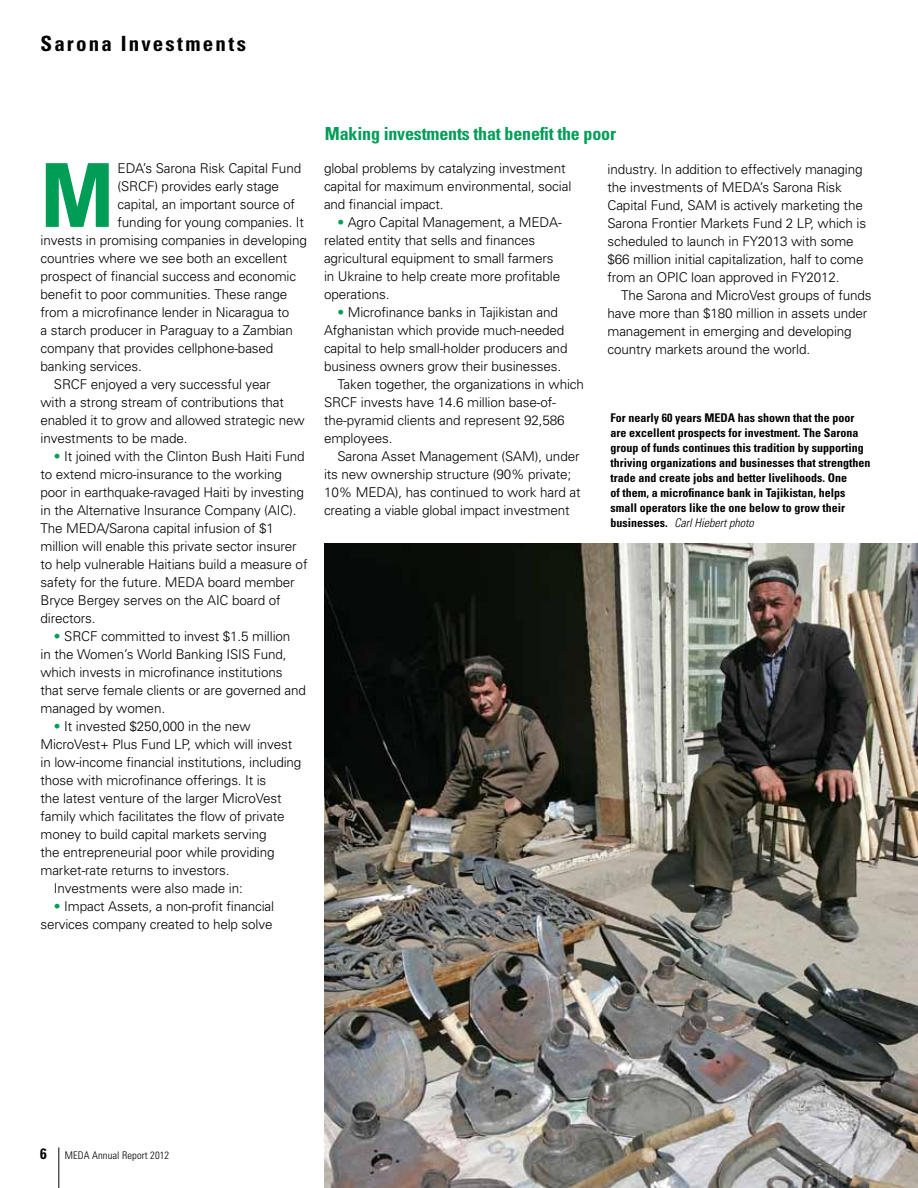
<style>
.page{position:relative;width:918px;height:1188px;background:#fff}
.page>*{position:absolute;margin:0;border:0;box-sizing:border-box;transform-origin:0 0}
.t1{font:700 condensed 88.35px "Univers";color:#009d57}
.t2{font:700 condensed 21px "Univers";letter-spacing:.105em;color:#000}
.t3{font:700 condensed 18px "Univers";letter-spacing:-.01em;color:#009d57}
.t4{font:300 13.5px/18px "Univers";letter-spacing:-.01em;color:#000}
.t5{font:700 condensed 12px/15px "Univers";color:#000}
.t6{font:300 condensed 10.5px "Univers";letter-spacing:.01em;color:#000}
.s1{color:#009d57}
.s2{font-weight:300;font-style:italic}
.s3{font-weight:700;font-size:15px}
</style>
<div class="page">
<hr style="left:59px;top:1148px;width:1px;height:40px;background:#000">
<img style="left:324px;top:544px;width:594px;height:644px">
<h2 class="t2" style="left:40px;top:30px;width:207px">Sarona Investments</h2>
<h1 class="t1" style="left:40px;top:141px;width:75px">M</h1>
<p class="t4" style="left:118px;top:159px;width:185px">EDA’s Sarona Risk Capital Fund</p>
<p class="t4" style="left:118px;top:177px;width:163px">(SRCF) provides early stage</p>
<p class="t4" style="left:118px;top:195px;width:179px">capital, an important source of</p>
<p class="t4" style="left:118px;top:213px;width:188px">funding for young companies. It</p>
<p class="t4" style="left:40px;top:231px;width:268px">invests in promising companies in developing</p>
<p class="t4" style="left:40px;top:249px;width:248px">countries where we see both an excellent</p>
<p class="t4" style="left:40px;top:267px;width:257px">prospect of financial success and economic</p>
<p class="t4" style="left:40px;top:285px;width:248px">benefit to poor communities. These range</p>
<p class="t4" style="left:40px;top:303px;width:250px">from a microfinance lender in Nicaragua to</p>
<p class="t4" style="left:40px;top:321px;width:254px">a starch producer in Paraguay to a Zambian</p>
<p class="t4" style="left:40px;top:339px;width:234px">company that provides cellphone-based</p>
<p class="t4" style="left:40px;top:357px;width:103px">banking services.</p>
<p class="t4" style="left:54px;top:375px;width:218px">SRCF enjoyed a very successful year</p>
<p class="t4" style="left:40px;top:393px;width:245px">with a strong stream of contributions that</p>
<p class="t4" style="left:40px;top:411px;width:266px">enabled it to grow and allowed strategic new</p>
<p class="t4" style="left:40px;top:429px;width:149px">investments to be made.</p>
<p class="t4" style="left:40px;top:447px;width:269px;text-indent:14px"><span class="s1">•</span> It joined with the Clinton Bush Haiti Fund to extend micro-insurance to the working poor in earthquake-ravaged Haiti by investing in the Alternative Insurance Company (AIC).<br>The MEDA/Sarona capital infusion of $1 million will enable this private sector insurer to help vulnerable Haitians build a measure of safety for the future. MEDA board member Bryce Bergey serves on the AIC board of directors.</p>
<p class="t4" style="left:40px;top:627px;width:267px;text-indent:14px"><span class="s1">•</span> SRCF committed to invest $1.5 million<br>in the Women’s World Banking ISIS Fund, which invests in microfinance institutions that serve female clients or are governed and managed by women.</p>
<p class="t4" style="left:54px;top:717px;width:198px"><span class="s1">•</span> It invested $250,000 in the new</p>
<p class="t4" style="left:40px;top:735px;width:253px">MicroVest+ Plus Fund LP, which will invest</p>
<p class="t4" style="left:40px;top:753px;width:262px">in low-income financial institutions, including</p>
<p class="t4" style="left:40px;top:771px;width:227px">those with microfinance offerings. It is</p>
<p class="t4" style="left:40px;top:789px;width:243px">the latest venture of the larger MicroVest</p>
<p class="t4" style="left:40px;top:807px;width:246px">family which facilitates the flow of private</p>
<p class="t4" style="left:40px;top:825px;width:228px">money to build capital markets serving</p>
<p class="t4" style="left:40px;top:843px;width:236px">the entrepreneurial poor while providing</p>
<p class="t4" style="left:40px;top:861px;width:191px">market‑rate returns to investors.</p>
<p class="t4" style="left:54px;top:879px;width:190px">Investments were also made in:</p>
<p class="t4" style="left:40px;top:897px;width:235px;text-align:right"><span class="s1">•</span> Impact Assets, a non-profit financial services company created to help solve</p>
<h3 class="t3" style="left:325px;top:123px;width:293px">Making investments that benefit the poor</h3>
<p class="t4" style="left:324px;top:159px;width:249px">global problems by catalyzing investment capital for maximum environmental, social and financial impact.</p>
<p class="t4" style="left:324px;top:213px;width:239px;text-indent:14px"><span class="s1">•</span> Agro Capital Management, a MEDA&shy;related entity that sells and finances agricultural equipment to small farmers in Ukraine to help create more profitable operations.</p>
<p class="t4" style="left:338px;top:303px;width:222px"><span class="s1">•</span> Microfinance banks in Tajikistan and</p>
<p class="t4" style="left:324px;top:321px;width:242px">Afghanistan which provide much-needed</p>
<p class="t4" style="left:324px;top:339px;width:245px">capital to help small-holder producers and</p>
<p class="t4" style="left:324px;top:357px;width:239px">business owners grow their businesses.</p>
<p class="t4" style="left:338px;top:375px;width:248px">Taken together, the organizations in which</p>
<p class="t4" style="left:324px;top:393px;width:233px">SRCF invests have 14.6 million base-of-</p>
<p class="t4" style="left:324px;top:411px;width:242px">the-pyramid clients and represent 92,586</p>
<p class="t4" style="left:324px;top:429px;width:70px">employees.</p>
<p class="t4" style="left:338px;top:447px;width:244px">Sarona Asset Management (SAM), under</p>
<p class="t4" style="left:324px;top:465px;width:249px">its new ownership structure (90% private;</p>
<p class="t4" style="left:324px;top:483px;width:258px">10% MEDA), has continued to work hard at</p>
<p class="t4" style="left:324px;top:501px;width:247px">creating a viable global impact investment</p>
<p class="t4" style="left:608px;top:159px;width:260px">industry. In addition to effectively managing the investments of MEDA’s Sarona Risk Capital Fund, SAM is actively marketing the Sarona Frontier Markets Fund 2 LP, which is scheduled to launch in FY2013 with some $66 million initial capitalization, half to come from an OPIC loan approved in FY2012.</p>
<p class="t4" style="left:608px;top:285px;width:266px;text-indent:14px">The Sarona and MicroVest groups of funds have more than $180 million in assets under management in emerging and developing country markets around the world.</p>
<p class="t5" style="left:610px;top:410px;width:261px">For nearly 60 years MEDA has shown that the poor are excellent prospects for investment. The Sarona group of funds continues this tradition by supporting thriving organizations and businesses that strengthen trade and create jobs and better livelihoods. One<br>of them, a microfinance bank in Tajikistan, helps small operators like the one below to grow their businesses. <span class="s2">Carl Hiebert photo</span></p>
<p class="t6" style="left:40px;top:1149px;width:131px"><span class="s3">6</span> MEDA Annual Report 2012</p>
</div>
